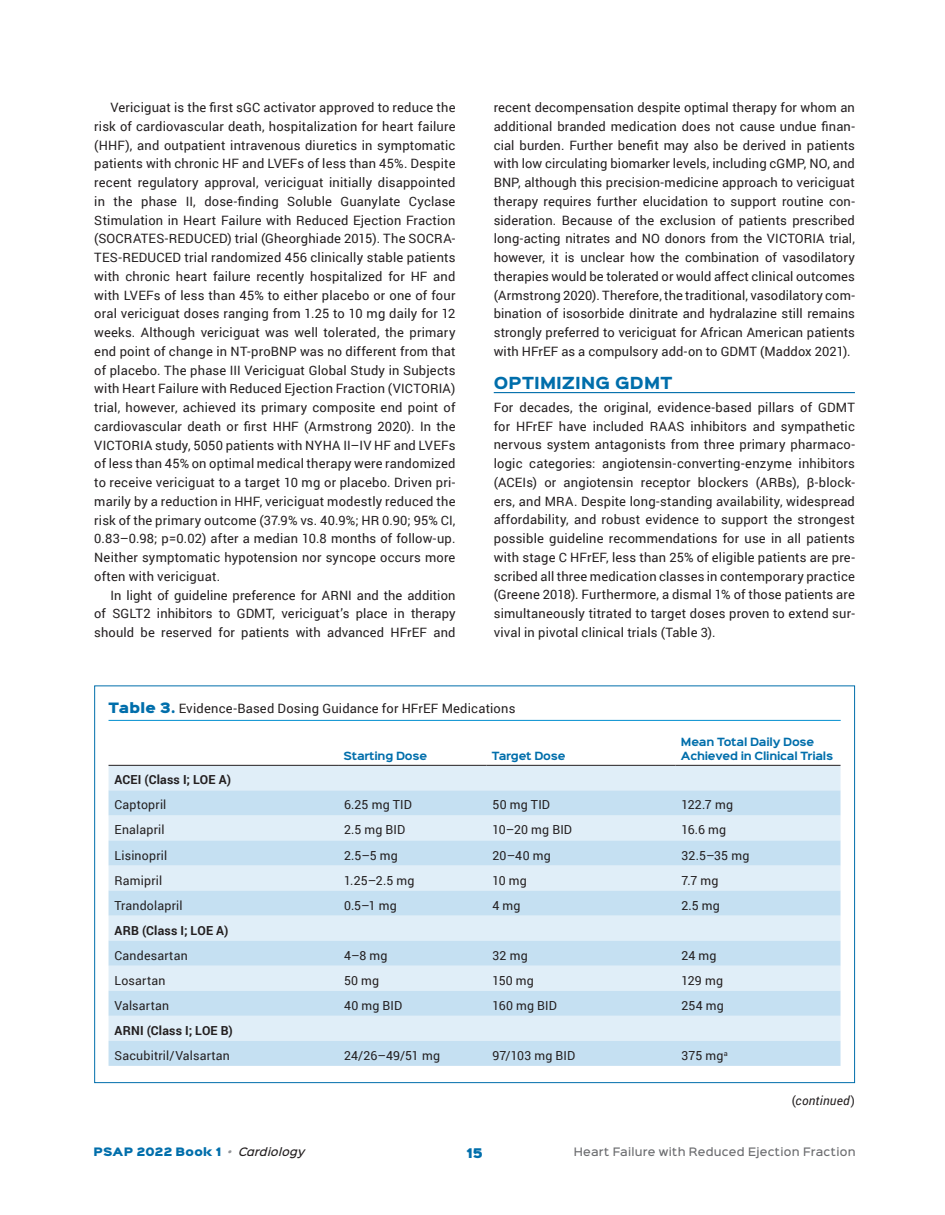
<style>
.page{position:relative;width:945px;height:1215px;background:#fff}
.page>*{position:absolute;margin:0;border:0;box-sizing:border-box;transform-origin:0 0}
.t1{font:900 15px "Sinkin Sans 800";letter-spacing:.01em;color:#006eab}
.t2{font:12.9px/18.8px "Roboto";letter-spacing:.015em;color:#231f20;text-align:justify}
.t3{font:12.45px "Roboto";letter-spacing:.02em;color:#231f20}
.t4{font:700 12.45px "Roboto";letter-spacing:.015em;color:#231f20}
.t5{font:italic 12.45px "Roboto";letter-spacing:.02em;color:#231f20}
.t6{font:12px "Sinkin Sans 900 X Black";color:#006eab}
.t7{font:500 10.5px "Sinkin Sans 500";letter-spacing:.025em;color:#6c6d70}
.t8{font:10.5px "Sinkin Sans 900 X Black";letter-spacing:.03em;color:#006eab}
.t9{font:700 10.2px/13.5px "Sinkin Sans 700";letter-spacing:-.02em;color:#006eab}
.s1{font-family:"Sinkin Sans 900 X Black";color:#006eab}
.s2{font-style:normal}
.s3{font-family:"Sinkin Sans 500";font-weight:500;font-style:italic;color:#939598}
.s4{font-family:"Sinkin Sans 500";font-weight:500;font-style:italic;color:#231f20}
</style>
<div class="page">
<hr style="left:494px;top:392px;width:361px;height:1px;background:#006eab">
<hr style="left:109px;top:720px;width:732px;height:1px;background:#008fd0">
<div style="left:109px;top:766px;width:732px;height:24px;background:#e0eef8"></div>
<svg style="left:109px;top:790px;width:732px;height:276px;background:#d1e6f4"></svg>
<hr style="left:109px;top:765px;width:229px;height:1px;background:#231f20">
<hr style="left:338px;top:765px;width:149px;height:1px;background:#231f20">
<hr style="left:487px;top:765px;width:189px;height:1px;background:#231f20">
<hr style="left:676px;top:765px;width:165px;height:1px;background:#231f20">
<p class="t2" style="left:94px;top:98px;width:363px;text-indent:16px">Vericiguat is the first sGC activator approved to reduce the risk of cardiovascular death, hospitalization for heart failure (HHF), and outpatient intravenous diuretics in symptomatic patients with chronic HF and LVEFs of less than 45%. Despite recent regulatory approval, vericiguat initially disappointed in the phase II, dose-finding Soluble Guanylate Cyclase Stimulation in Heart Failure with Reduced Ejection Fraction (SOCRATES-REDUCED) trial (Gheorghiade 2015). The SOCRA-TES-REDUCED trial randomized 456 clinically stable patients with chronic heart failure recently hospitalized for HF and with LVEFs of less than 45% to either placebo or one of four oral vericiguat doses ranging from 1.25 to 10 mg daily for 12 weeks. Although vericiguat was well tolerated, the primary end point of change in NT-proBNP was no different from that of placebo. The phase III Vericiguat Global Study in Subjects with Heart Failure with Reduced Ejection Fraction (VICTORIA) trial, however, achieved its primary composite end point of cardiovascular death or first HHF (Armstrong 2020). In the VICTORIA study, 5050 patients with NYHA II–IV HF and LVEFs of less than 45% on optimal medical therapy were randomized to receive vericiguat to a target 10 mg or placebo. Driven pri&shy;marily by a reduction in HHF, vericiguat modestly reduced the risk of the primary outcome (37.9% vs. 40.9%; HR 0.90; 95% CI, 0.83–0.98; p=0.02) after a median 10.8 months of follow-up.<br>Neither symptomatic hypotension nor syncope occurs more often with vericiguat.</p>
<p class="t2" style="left:94px;top:585px;width:363px;text-indent:16px">In light of guideline preference for ARNI and the addition of SGLT2 inhibitors to GDMT, vericiguat’s place in therapy should be reserved for patients with advanced HFrEF and</p>
<p class="t2" style="left:494px;top:98px;width:363px">recent decompensation despite optimal therapy for whom an additional branded medication does not cause undue finan&shy;cial burden. Further benefit may also be derived in patients with low circulating biomarker levels, including cGMP, NO, and BNP, although this precision-medicine approach to vericiguat therapy requires further elucidation to support routine con&shy;sideration. Because of the exclusion of patients prescribed long-acting nitrates and NO donors from the VICTORIA trial, however, it is unclear how the combination of vasodilatory therapies would be tolerated or would affect clinical outcomes (Armstrong 2020). Therefore, the traditional, vasodilatory com&shy;bination of isosorbide dinitrate and hydralazine still remains strongly preferred to vericiguat for African American patients with HFrEF as a compulsory add-on to GDMT (Maddox 2021).</p>
<p class="t1" style="left:494px;top:375px;width:180px">OPTIMIZING GDMT</p>
<p class="t2" style="left:494px;top:397px;width:363px">For decades, the original, evidence-based pillars of GDMT for HFrEF have included RAAS inhibitors and sympathetic nervous system antagonists from three primary pharmaco&shy;logic categories: angiotensin-converting-enzyme inhibitors (ACEIs) or angiotensin receptor blockers (ARBs), β-block&shy;ers, and MRA. Despite long-standing availability, widespread affordability, and robust evidence to support the strongest possible guideline recommendations for use in all patients with stage C HFrEF, less than 25% of eligible patients are pre&shy;scribed all three medication classes in contemporary practice (Greene 2018). Furthermore, a dismal 1% of those patients are simultaneously titrated to target doses proven to extend sur&shy;vival in pivotal clinical trials (Table 3).</p>
<p class="t2" style="left:109px;top:699px;width:408px"><span class="s1">Table 3.</span> Evidence-Based Dosing Guidance for HFrEF Medications</p>
<p class="t9" style="left:343px;top:750px;width:85px">Starting Dose</p>
<p class="t9" style="left:492px;top:750px;width:75px">Target Dose</p>
<p class="t9" style="left:681px;top:736px;width:154px">Mean Total Daily Dose<br>Achieved in Clinical Trials</p>
<p class="t4" style="left:115px;top:771px;width:118px">ACEI (Class I; LOE A)</p>
<p class="t3" style="left:115px;top:796px;width:53px">Captopril</p>
<p class="t3" style="left:344px;top:796px;width:69px">6.25 mg TID</p>
<p class="t3" style="left:493px;top:796px;width:59px">50 mg TID</p>
<p class="t3" style="left:682px;top:796px;width:53px">122.7 mg</p>
<p class="t3" style="left:115px;top:821px;width:52px">Enalapril</p>
<p class="t3" style="left:344px;top:821px;width:63px">2.5 mg BID</p>
<p class="t3" style="left:493px;top:821px;width:81px">10–20 mg BID</p>
<p class="t3" style="left:682px;top:821px;width:46px">16.6 mg</p>
<p class="t3" style="left:115px;top:846px;width:54px">Lisinopril</p>
<p class="t3" style="left:344px;top:846px;width:55px">2.5–5 mg</p>
<p class="t3" style="left:493px;top:846px;width:60px">20–40 mg</p>
<p class="t3" style="left:682px;top:846px;width:69px">32.5–35 mg</p>
<p class="t3" style="left:115px;top:871px;width:49px">Ramipril</p>
<p class="t3" style="left:344px;top:871px;width:72px">1.25–2.5 mg</p>
<p class="t3" style="left:493px;top:871px;width:36px">10 mg</p>
<p class="t3" style="left:682px;top:871px;width:38px">7.7 mg</p>
<p class="t3" style="left:115px;top:896px;width:70px">Trandolapril</p>
<p class="t3" style="left:344px;top:896px;width:54px">0.5–1 mg</p>
<p class="t3" style="left:493px;top:896px;width:30px">4 mg</p>
<p class="t3" style="left:682px;top:896px;width:40px">2.5 mg</p>
<p class="t4" style="left:115px;top:921px;width:115px">ARB (Class I; LOE A)</p>
<p class="t3" style="left:115px;top:947px;width:75px">Candesartan</p>
<p class="t3" style="left:344px;top:947px;width:45px">4–8 mg</p>
<p class="t3" style="left:493px;top:947px;width:37px">32 mg</p>
<p class="t3" style="left:682px;top:947px;width:37px">24 mg</p>
<p class="t3" style="left:115px;top:972px;width:52px">Losartan</p>
<p class="t3" style="left:344px;top:972px;width:37px">50 mg</p>
<p class="t3" style="left:493px;top:972px;width:43px">150 mg</p>
<p class="t3" style="left:682px;top:972px;width:43px">129 mg</p>
<p class="t3" style="left:115px;top:997px;width:56px">Valsartan</p>
<p class="t3" style="left:344px;top:997px;width:60px">40 mg BID</p>
<p class="t3" style="left:493px;top:997px;width:66px">160 mg BID</p>
<p class="t3" style="left:682px;top:997px;width:44px">254 mg</p>
<p class="t4" style="left:115px;top:1022px;width:120px">ARNI (Class I; LOE B)</p>
<p class="t3" style="left:115px;top:1047px;width:117px">Sacubitril/Valsartan</p>
<p class="t3" style="left:344px;top:1047px;width:97px">24/26–49/51 mg</p>
<p class="t3" style="left:493px;top:1047px;width:84px">97/103 mg BID</p>
<p class="t3" style="left:682px;top:1047px;width:48px">375 mg<sup>a</sup></p>
<p class="t5" style="left:792px;top:1092px;width:65px"><span class="s2">(</span>continued<span class="s2">)</span></p>
<p class="t8" style="left:93px;top:1147px;width:213px">PSAP 2022 Book 1 <span class="s3">•</span> <span class="s4">Cardiology</span></p>
<p class="t6" style="left:466px;top:1146px;width:18px">15</p>
<p class="t7" style="left:574px;top:1143px;width:283px">Heart Failure with Reduced Ejection Fraction</p>
</div>
